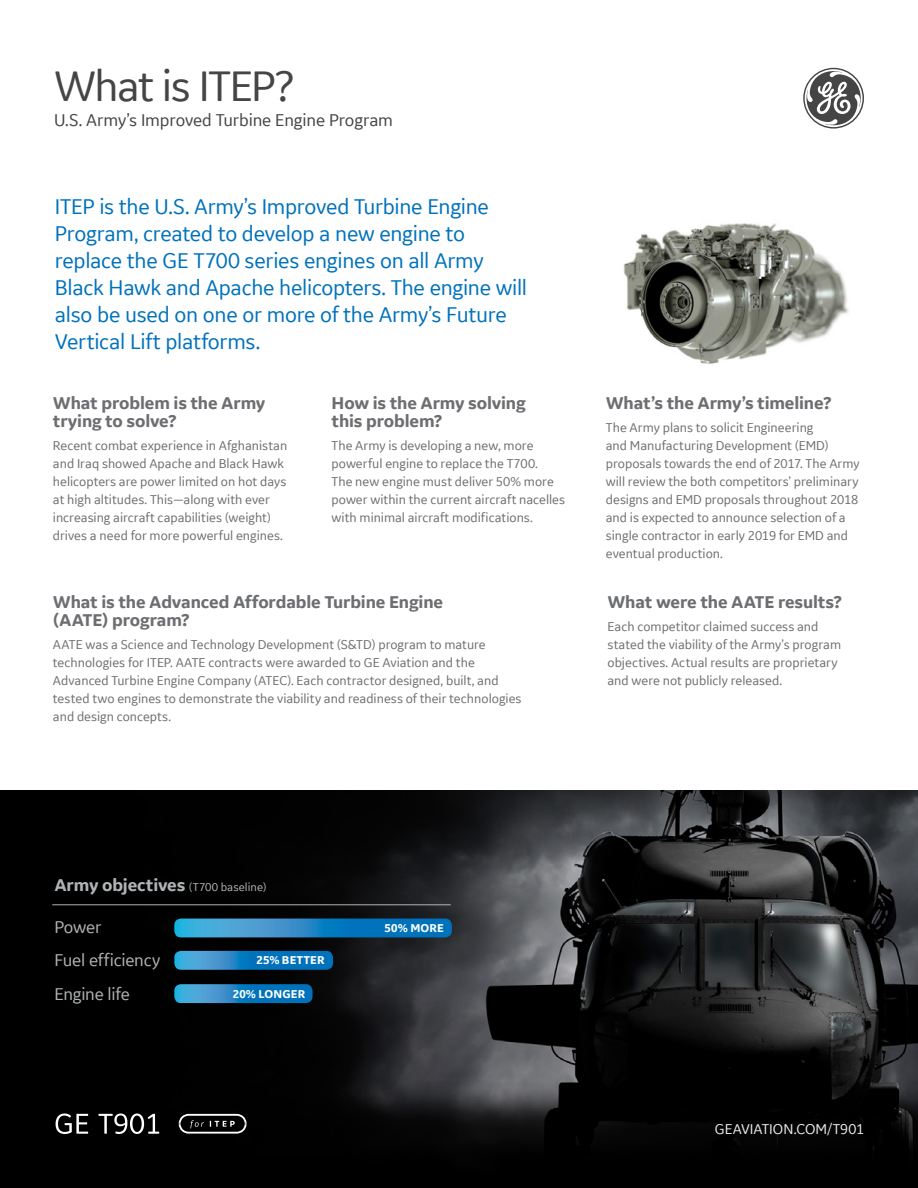
<style>
.page{position:relative;width:918px;height:1188px;background:#fff}
.page>*{position:absolute;margin:0;border:0;box-sizing:border-box;transform-origin:0 0}
.t1{font:45px "GE Inspira Sans";letter-spacing:-.035em;color:#454545}
.t2{font:22.5px/27px "GE Inspira Sans";letter-spacing:-.015em;color:#0072bc}
.t3{font:700 18px/18px "GE Inspira Sans";letter-spacing:-.01em;color:#6d6e71}
.t4{font:18px "GE Inspira Sans";letter-spacing:-.01em;color:#454545}
.t5{font:18px/34.5px "GE Inspira Sans";letter-spacing:-.015em;color:#b1b4b6}
.t6{font:700 18px "GE Inspira Sans";letter-spacing:-.01em;color:#b1b4b6}
.t7{font:15px "GE Inspira Sans";color:#eaeaea}
.t8{font:13.5px/18px "GE Inspira Sans";color:#6d6e71}
.t9{font:700 12px "GE Inspira Sans";letter-spacing:.015em;color:#fff}
.s1{font-weight:400;font-size:12px}
</style>
<div class="page">
<img style="left:0;top:791px;width:918px;height:397px">
<svg style="left:803px;top:68px;width:61px;height:61px"></svg>
<svg style="left:56px;top:1114px;width:32px;height:20px"></svg>
<svg style="left:99px;top:1114px;width:60px;height:20px"></svg>
<img style="left:179px;top:1114px;width:68px;height:20px">
<svg style="left:190px;top:1120px;width:14px;height:8px"></svg>
<svg style="left:210px;top:1121px;width:25px;height:6px"></svg>
<img style="left:623px;top:223px;width:226px;height:141px">
<svg style="left:174px;top:951px;width:159px;height:19px;background:#1880c0"></svg>
<svg style="left:174px;top:984px;width:139px;height:19px;background:#1c82c0"></svg>
<svg style="left:174px;top:919px;width:278px;height:18px;background:#2089c7"></svg>
<hr style="left:52px;top:904px;width:399px;height:1px;background:#b1b4b6">
<h1 class="t1" style="left:54px;top:58px;width:241px">What is ITEP?</h1>
<h3 class="t4" style="left:54px;top:109px;width:341px">U.S. Army’s Improved Turbine Engine Program</h3>
<p class="t2" style="left:55px;top:192px;width:474px">ITEP is the U.S. Army’s Improved Turbine Engine Program, created to develop a new engine to replace the GE T700 series engines on all Army Black Hawk and Apache helicopters. The engine will also be used on one or more of the Army’s Future Vertical Lift platforms.</p>
<h3 class="t3" style="left:53px;top:394px;width:214px">What problem is the Army trying to solve?</h3>
<p class="t8" style="left:53px;top:436px;width:236px">Recent combat experience in Afghanistan and Iraq showed Apache and Black Hawk helicopters are power limited on hot days at high altitudes. This—along with ever increasing aircraft capabilities (weight) drives a need for more powerful engines.</p>
<h3 class="t3" style="left:332px;top:394px;width:196px">How is the Army solving this problem?</h3>
<p class="t8" style="left:332px;top:436px;width:235px">The Army is developing a new, more powerful engine to replace the T700.<br>The new engine must deliver 50% more power within the current aircraft nacelles with minimal aircraft modifications.</p>
<h3 class="t3" style="left:53px;top:592px;width:392px">What is the Advanced Affordable Turbine Engine (AATE) program?</h3>
<p class="t8" style="left:53px;top:635px;width:470px">AATE was a Science and Technology Development (S&amp;TD) program to mature technologies for ITEP. AATE contracts were awarded to GE Aviation and the Advanced Turbine Engine Company (ATEC). Each contractor designed, built, and tested two engines to demonstrate the viability and readiness of their technologies and design concepts.</p>
<h3 class="t3" style="left:606px;top:394px;width:227px">What’s the Army’s timeline?</h3>
<p class="t8" style="left:606px;top:418px;width:255px">The Army plans to solicit Engineering<br>and Manufacturing Development (EMD) proposals towards the end of 2017. The Army will review the both competitors’ preliminary designs and EMD proposals throughout 2018 and is expected to announce selection of a single contractor in early 2019 for EMD and eventual production.</p>
<h3 class="t3" style="left:608px;top:592px;width:236px">What were the AATE results?</h3>
<p class="t8" style="left:608px;top:617px;width:235px">Each competitor claimed success and stated the viability of the Army’s program objectives. Actual results are proprietary and were not publicly released.</p>
<h3 class="t6" style="left:54px;top:874px;width:214px">Army objectives <span class="s1">(T700 baseline)</span></h3>
<h3 class="t5" style="left:54px;top:909px;width:49px">Power</h3>
<h3 class="t5" style="left:54px;top:942px;width:107px">Fuel efficiency<br>Engine life</h3>
<p class="t9" style="left:256px;top:953px;width:70px">25% BETTER</p>
<p class="t9" style="left:233px;top:986px;width:74px">20% LONGER</p>
<p class="t9" style="left:385px;top:920px;width:61px">50% MORE</p>
<p class="t7" style="left:715px;top:1119px;width:151px">GEAVIATION.COM/T901</p>
</div>
